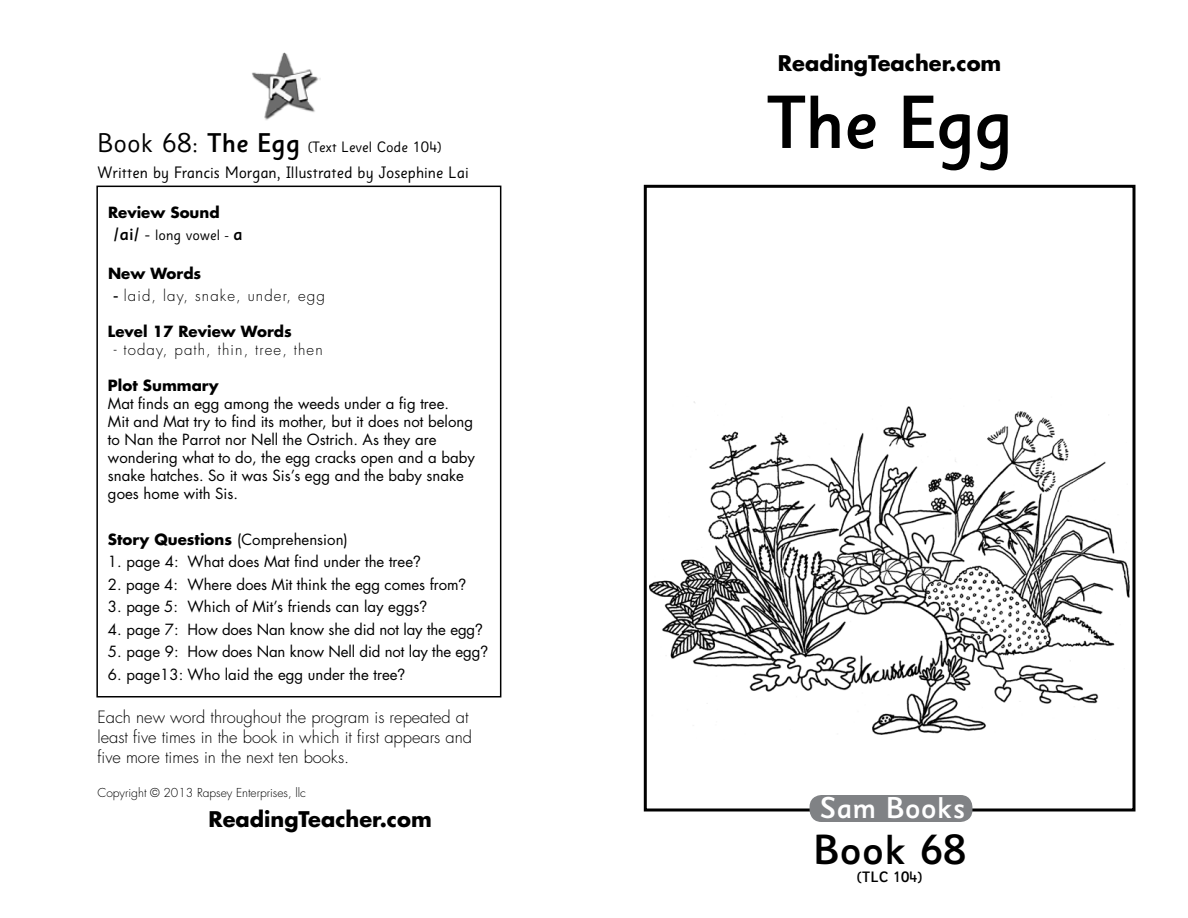
<style>
.page{position:relative;width:1188px;height:918px;background:#fff}
.page>*{position:absolute;margin:0;border:0;box-sizing:border-box;transform-origin:0 0}
.t1{font:500 75px "Sassoon Sans US Md";letter-spacing:-.025em;color:#000}
.t2{font:500 42px "Sassoon Sans US Md";color:#000}
.t3{font:500 30px "Sassoon Sans US Md";color:#fff}
.t4{font:700 21px "Futura";color:#000}
.t5{font:300 16.5px/19.8px "Futura";color:#000}
.t6{font:16.5px "Sassoon Sans US Rg";color:#000}
.t7{font:15px/18px "Futura";color:#000}
.t8{font:300 15px "Futura";letter-spacing:.075em;color:#000}
.t9{font:700 15px "Futura";color:#000}
.t10{font:15px "Sassoon Sans US Rg";color:#000}
.t11{font:500 15px "Sassoon Sans US Md";color:#000}
.t12{font:300 12px "Futura";color:#000}
.s1{font-size:27px}
.s2{font-family:"Sassoon Sans US Md";font-weight:500;font-size:27px}
.s3{font-family:"Sassoon Sans US Md";font-weight:500;font-size:18px}
.s4{font-size:18px}
.s5{font-weight:700}
</style>
<div class="page">
<div style="left:96px;top:186px;width:405px;height:512px;border:2px solid #000"></div>
<div style="left:644px;top:185px;width:492px;height:627px;border:3px solid #000"></div>
<div style="left:810px;top:795px;width:162px;height:27px;background:#808285;border-radius:12px"></div>
<img style="left:252px;top:53px;width:68px;height:67px">
<img style="left:650px;top:401px;width:480px;height:334px">
<p class="t10" style="left:98px;top:139px;width:345px"><span class="s1">Book 68:</span> <span class="s2">The Egg</span> (Text Level Code 104)</p>
<p class="t6" style="left:98px;top:163px;width:373px">Written by Francis Morgan, Illustrated by Josephine Lai</p>
<p class="t9" style="left:108px;top:202px;width:113px">Review Sound</p>
<p class="t10" style="left:114px;top:226px;width:131px"><span class="s3">/ai/</span> <span class="s4">-</span> long vowel - <span class="s3">a</span></p>
<p class="t9" style="left:108px;top:263px;width:95px">New Words</p>
<p class="t8" style="left:114px;top:286px;width:213px"><span class="s3">-</span> laid, lay, snake, under, egg</p>
<p class="t9" style="left:108px;top:321px;width:185px">Level 17 Review Words</p>
<p class="t8" style="left:114px;top:340px;width:211px">- today, path, thin, tree, then</p>
<p class="t9" style="left:108px;top:375px;width:112px">Plot Summary</p>
<p class="t7" style="left:108px;top:394px;width:368px">Mat finds an egg among the weeds under a fig tree.<br>Mit and Mat try to find its mother, but it does not belong to Nan the Parrot nor Nell the Ostrich. As they are wondering what to do, the egg cracks open and a baby snake hatches. So it was Sis’s egg and the baby snake goes home with Sis.</p>
<p class="t7" style="left:108px;top:530px;width:241px"><span class="s5">Story Questions</span> (Comprehension)</p>
<p class="t7" style="left:108px;top:552px;width:314px">1. page 4: What does Mat find under the tree?</p>
<p class="t7" style="left:108px;top:575px;width:359px">2. page 4: Where does Mit think the egg comes from?</p>
<p class="t7" style="left:108px;top:597px;width:320px">3. page 5: Which of Mit’s friends can lay eggs?</p>
<p class="t7" style="left:108px;top:620px;width:376px">4. page 7: How does Nan know she did not lay the egg?</p>
<p class="t7" style="left:108px;top:642px;width:381px">5. page 9: How does Nan know Nell did not lay the egg?</p>
<p class="t7" style="left:108px;top:665px;width:298px">6. page13: Who laid the egg under the tree?</p>
<p class="t5" style="left:98px;top:707px;width:376px">Each new word throughout the program is repeated at least five times in the book in which it first appears and five more times in the next ten books.</p>
<p class="t12" style="left:98px;top:785px;width:210px">Copyright © 2013 Rapsey Enterprises, llc</p>
<h3 class="t4" style="left:208px;top:805px;width:225px">ReadingTeacher.com</h3>
<h3 class="t4" style="left:778px;top:48px;width:225px">ReadingTeacher.com</h3>
<h1 class="t1" style="left:766px;top:81px;width:248px">The Egg</h1>
<h3 class="t3" style="left:820px;top:791px;width:147px">Sam Books</h3>
<h2 class="t2" style="left:813px;top:827px;width:155px">Book 68</h2>
<p class="t11" style="left:857px;top:869px;width:67px">(TLC 104)</p>
</div>
